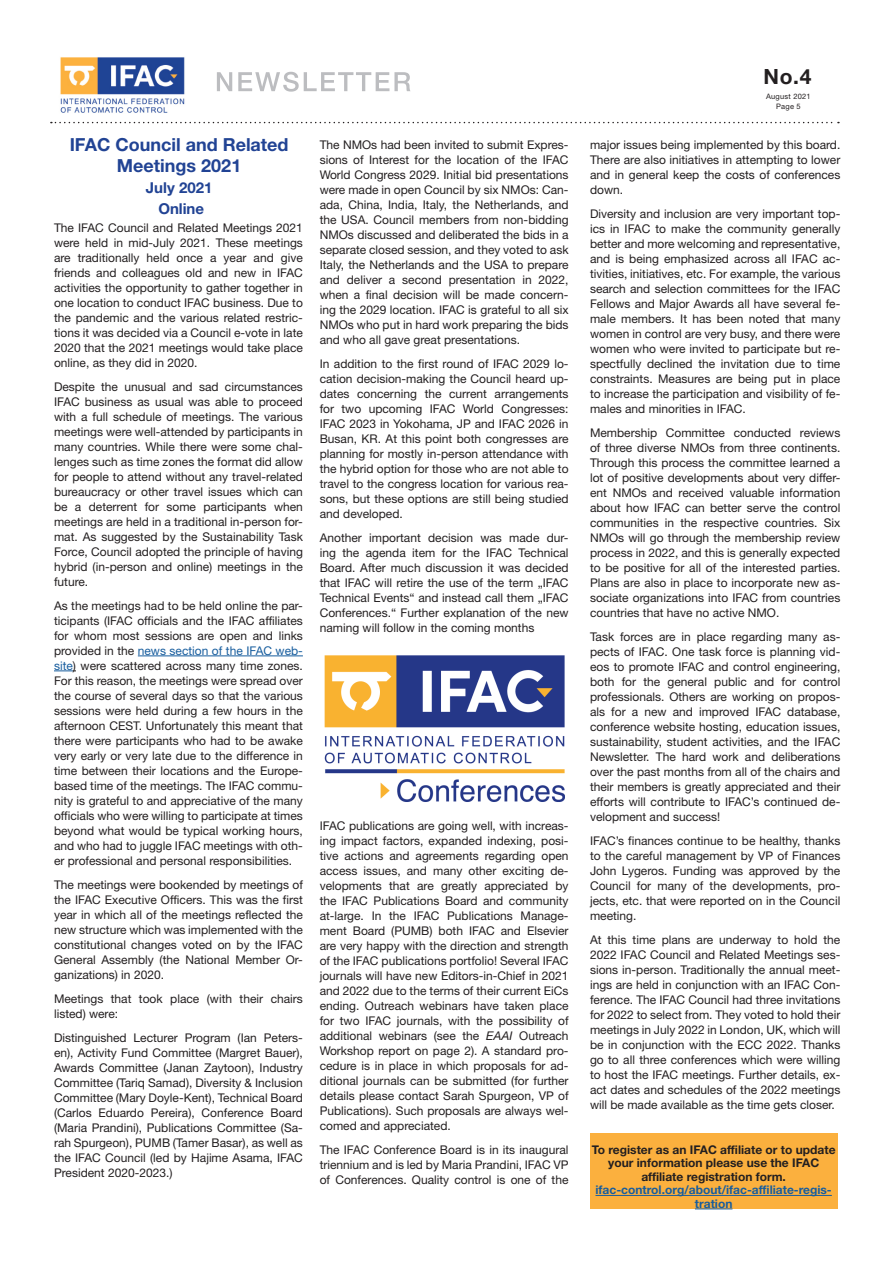
<style>
.page{position:relative;width:893px;height:1263px;background:#fff}
.page>*{position:absolute;margin:0;border:0;box-sizing:border-box;transform-origin:0 0}
.t1{font:700 21px "Helvetica Neue";color:#231f20}
.t2{font:700 18px/21px "Helvetica Neue";color:#214394;text-align:center}
.t3{font:700 15px "Helvetica Neue";color:#214394}
.t4{font:12px/15px "Helvetica Neue";color:#231f20;text-align:justify}
.t5{font:700 12px/13.5px "Helvetica Neue";color:#231f20;text-align:center}
.t6{font:700 12px/13.5px "Helvetica Neue";color:#175d9e;text-align:center}
.t7{font:7.5px "Helvetica Neue";letter-spacing:.03em;color:#231f20}
.s1{color:#175d9e}
.s2{font-style:italic}
</style>
<div class="page">
<img style="left:60px;top:57px;width:125px;height:56px">
<svg style="left:51px;top:122px;width:788px;height:1px"></svg>
<svg style="left:217px;top:72px;width:193px;height:20px"></svg>
<hr style="left:138px;top:655px;width:165px;height:1px;background:#175d9e">
<svg style="left:54px;top:670px;width:22px;height:1px"></svg>
<div style="left:590px;top:1133px;width:247px;height:76px;background:#fbb03e"></div>
<hr style="left:595px;top:1195px;width:237px;height:1px;background:#175d9e">
<hr style="left:695px;top:1208px;width:37px;height:1px;background:#175d9e">
<img style="left:324px;top:655px;width:241px;height:147px">
<p class="t2" style="left:70px;top:133px;width:220px">IFAC Council and Related<br>Meetings 2021</p>
<p class="t3" style="left:146px;top:178px;width:68px">July 2021</p>
<p class="t3" style="left:158px;top:199px;width:47px">Online</p>
<p class="t4" style="left:54px;top:220px;width:250px">The IFAC Council and Related Meetings 2021 were held in mid-July 2021. These meetings are traditionally held once a year and give friends and colleagues old and new in IFAC activities the opportunity to gather together in one location to conduct IFAC business. Due to the pandemic and the various related restric&shy;tions it was decided via a Council e-vote in late 2020 that the 2021 meetings would take place online, as they did in 2020.</p>
<p class="t4" style="left:54px;top:379px;width:250px">Despite the unusual and sad circumstances IFAC business as usual was able to proceed with a full schedule of meetings. The various meetings were well-attended by participants in many countries. While there were some chal&shy;lenges such as time zones the format did allow for people to attend without any travel-related bureaucracy or other travel issues which can be a deterrent for some participants when meetings are held in a traditional in-person for&shy;mat. As suggested by the Sustainability Task Force, Council adopted the principle of having hybrid (in-person and online) meetings in the future.</p>
<p class="t4" style="left:54px;top:598px;width:250px">As the meetings had to be held online the par&shy;ticipants (IFAC officials and the IFAC affiliates for whom most sessions are open and links provided in the <span class="s1">news section of the IFAC web&shy;site</span>) were scattered across many time zones.<br>For this reason, the meetings were spread over the course of several days so that the various sessions were held during a few hours in the afternoon CEST. Unfortunately this meant that there were participants who had to be awake very early or very late due to the difference in time between their locations and the Europe&shy;based time of the meetings. The IFAC commu&shy;nity is grateful to and appreciative of the many officials who were willing to participate at times beyond what would be typical working hours, and who had to juggle IFAC meetings with oth&shy;er professional and personal responsibilities.</p>
<p class="t4" style="left:54px;top:877px;width:250px">The meetings were bookended by meetings of the IFAC Executive Officers. This was the first year in which all of the meetings reflected the new structure which was implemented with the constitutional changes voted on by the IFAC General Assembly (the National Member Or&shy;ganizations) in 2020.</p>
<p class="t4" style="left:54px;top:991px;width:250px">Meetings that took place (with their chairs listed) were:</p>
<p class="t4" style="left:54px;top:1030px;width:250px">Distinguished Lecturer Program (Ian Peters&shy;en), Activity Fund Committee (Margret Bauer), Awards Committee (Janan Zaytoon), Industry Committee (Tariq Samad), Diversity &amp; Inclusion Committee (Mary Doyle-Kent), Technical Board (Carlos Eduardo Pereira), Conference Board (Maria Prandini), Publications Committee (Sa&shy;rah Spurgeon), PUMB (Tamer Basar), as well as the IFAC Council (led by Hajime Asama, IFAC President 2020-2023.)</p>
<p class="t4" style="left:320px;top:137px;width:250px">The NMOs had been invited to submit Expres&shy;sions of Interest for the location of the IFAC World Congress 2029. Initial bid presentations were made in open Council by six NMOs: Can&shy;ada, China, India, Italy, the Netherlands, and the USA. Council members from non-bidding NMOs discussed and deliberated the bids in a separate closed session, and they voted to ask Italy, the Netherlands and the USA to prepare and deliver a second presentation in 2022, when a final decision will be made concern&shy;ing the 2029 location. IFAC is grateful to all six NMOs who put in hard work preparing the bids and who all gave great presentations.</p>
<p class="t4" style="left:320px;top:356px;width:250px">In addition to the first round of IFAC 2029 lo&shy;cation decision-making the Council heard up&shy;dates concerning the current arrangements for two upcoming IFAC World Congresses:<br>IFAC 2023 in Yokohama, JP and IFAC 2026 in Busan, KR. At this point both congresses are planning for mostly in-person attendance with the hybrid option for those who are not able to travel to the congress location for various rea&shy;sons, but these options are still being studied and developed.</p>
<p class="t4" style="left:320px;top:530px;width:250px">Another important decision was made dur&shy;ing the agenda item for the IFAC Technical Board. After much discussion it was decided that IFAC will retire the use of the term „IFAC Technical Events“ and instead call them „IFAC Conferences.“ Further explanation of the new naming will follow in the coming months</p>
<p class="t4" style="left:320px;top:818px;width:250px">IFAC publications are going well, with increas&shy;ing impact factors, expanded indexing, posi&shy;tive actions and agreements regarding open access issues, and many other exciting de&shy;velopments that are greatly appreciated by the IFAC Publications Board and community at-large. In the IFAC Publications Manage&shy;ment Board (PUMB) both IFAC and Elsevier are very happy with the direction and strength of the IFAC publications portfolio! Several IFAC journals will have new Editors-in-Chief in 2021 and 2022 due to the terms of their current EiCs ending. Outreach webinars have taken place for two IFAC journals, with the possibility of additional webinars (see the <span class="s2">EAAI</span> Outreach Workshop report on page 2). A standard pro&shy;cedure is in place in which proposals for ad&shy;ditional journals can be submitted (for further details please contact Sarah Spurgeon, VP of Publications). Such proposals are always wel&shy;comed and appreciated.</p>
<p class="t4" style="left:320px;top:1142px;width:250px">The IFAC Conference Board is in its inaugural triennium and is led by Maria Prandini, IFAC VP of Conferences. Quality control is one of the</p>
<p class="t1" style="left:764px;top:64px;width:49px">No.4</p>
<p class="t7" style="left:766px;top:92px;width:46px">August 2021</p>
<p class="t7" style="left:776px;top:102px;width:26px">Page 5</p>
<p class="t4" style="left:590px;top:137px;width:252px">major issues being implemented by this board.<br>There are also initiatives in attempting to lower and in general keep the costs of conferences down.</p>
<p class="t4" style="left:590px;top:206px;width:252px">Diversity and inclusion are very important top&shy;ics in IFAC to make the community generally better and more welcoming and representative, and is being emphasized across all IFAC ac&shy;tivities, initiatives, etc. For example, the various search and selection committees for the IFAC Fellows and Major Awards all have several fe&shy;male members. It has been noted that many women in control are very busy, and there were women who were invited to participate but re&shy;spectfully declined the invitation due to time constraints. Measures are being put in place to increase the participation and visibility of fe&shy;males and minorities in IFAC.</p>
<p class="t4" style="left:590px;top:425px;width:252px">Membership Committee conducted reviews of three diverse NMOs from three continents.<br>Through this process the committee learned a lot of positive developments about very differ&shy;ent NMOs and received valuable information about how IFAC can better serve the control communities in the respective countries. Six NMOs will go through the membership review process in 2022, and this is generally expected to be positive for all of the interested parties.<br>Plans are also in place to incorporate new as&shy;sociate organizations into IFAC from countries countries that have no active NMO.</p>
<p class="t4" style="left:590px;top:629px;width:252px">Task forces are in place regarding many as&shy;pects of IFAC. One task force is planning vid&shy;eos to promote IFAC and control engineering, both for the general public and for control professionals. Others are working on propos&shy;als for a new and improved IFAC database, conference website hosting, education issues, sustainability, student activities, and the IFAC Newsletter. The hard work and deliberations over the past months from all of the chairs and their members is greatly appreciated and their efforts will contribute to IFAC’s continued de&shy;velopment and success!</p>
<p class="t4" style="left:590px;top:833px;width:252px">IFAC’s finances continue to be healthy, thanks to the careful management by VP of Finances John Lygeros. Funding was approved by the Council for many of the developments, pro&shy;jects, etc. that were reported on in the Council meeting.</p>
<p class="t4" style="left:590px;top:932px;width:252px">At this time plans are underway to hold the 2022 IFAC Council and Related Meetings ses&shy;sions in-person. Traditionally the annual meet&shy;ings are held in conjunction with an IFAC Con&shy;ference. The IFAC Council had three invitations for 2022 to select from. They voted to hold their meetings in July 2022 in London, UK, which will be in conjunction with the ECC 2022. Thanks go to all three conferences which were willing to host the IFAC meetings. Further details, ex&shy;act dates and schedules of the 2022 meetings will be made available as the time gets closer.</p>
<p class="t5" style="left:592px;top:1142px;width:245px">To register as an IFAC affiliate or to update your information please use the IFAC</p>
<p class="t5" style="left:641px;top:1169px;width:146px">affiliate registration form.</p>
<p class="t6" style="left:595px;top:1183px;width:238px">ifac-control.org/about/ifac-affiliate-regis&shy;tration</p>
</div>
